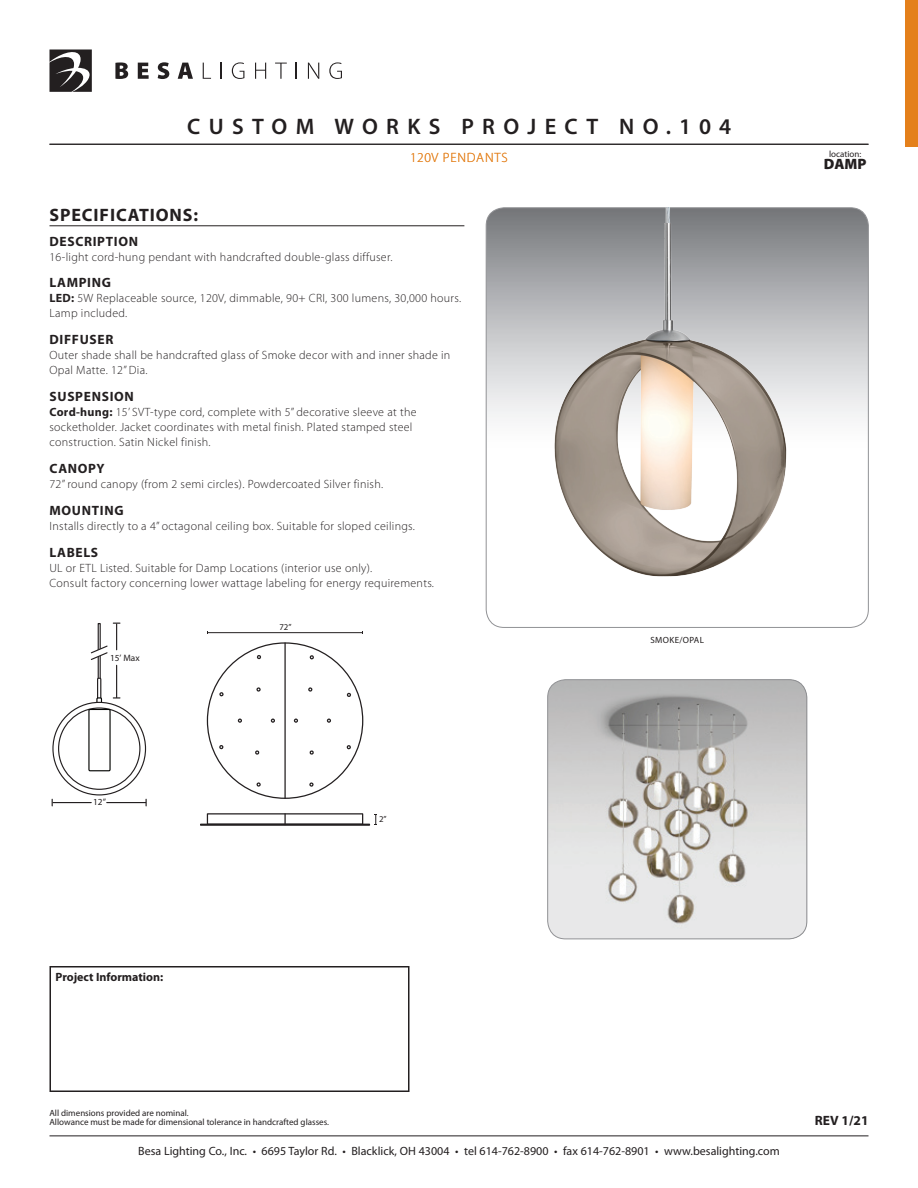
<style>
.page{position:relative;width:918px;height:1188px;background:#fff}
.page>*{position:absolute;margin:0;border:0;box-sizing:border-box;transform-origin:0 0}
.t1{font:600 22.5px "Myriad Pro";letter-spacing:.37em;color:#231f20}
.t2{font:700 18px "Myriad Pro";letter-spacing:.05em;color:#231f20}
.t3{font:900 15px "Myriad Pro";color:#231f20}
.t4{font:700 13.5px "Myriad Pro";letter-spacing:.05em;color:#231f20}
.t5{font:300 13.5px "Myriad Pro";letter-spacing:.06em;color:#e4801b}
.t6{font:300 12px/15px "Myriad Pro";letter-spacing:.025em;color:#231f20}
.t7{font:12px "Myriad Pro";color:#231f20}
.t8{font:700 12px "Myriad Pro";color:#231f20}
.t9{font:9.3px "Myriad Pro";color:#231f20}
.t10{font:9px/9px "Myriad Pro";color:#231f20}
.t11{font:9px "Myriad Pro";letter-spacing:.045em;color:#231f20}
.t12{font:8.85px "Myriad";color:#231f20}
.s1{font-weight:700}
</style>
<div class="page">
<hr style="left:50px;top:1136px;width:818px;height:1px;background:#231f20">
<svg style="left:115px;top:62px;width:13px;height:17px"></svg>
<svg style="left:138px;top:63px;width:11px;height:16px"></svg>
<svg style="left:158px;top:62px;width:11px;height:17px"></svg>
<svg style="left:178px;top:63px;width:15px;height:16px"></svg>
<svg style="left:203px;top:63px;width:8px;height:16px"></svg>
<svg style="left:221px;top:63px;width:1px;height:16px"></svg>
<svg style="left:232px;top:62px;width:12px;height:17px"></svg>
<svg style="left:255px;top:63px;width:11px;height:16px"></svg>
<svg style="left:275px;top:63px;width:12px;height:16px"></svg>
<svg style="left:296px;top:63px;width:1px;height:16px"></svg>
<svg style="left:308px;top:63px;width:11px;height:16px"></svg>
<svg style="left:329px;top:62px;width:13px;height:17px"></svg>
<svg style="left:50px;top:50px;width:42px;height:42px"></svg>
<hr style="left:50px;top:144px;width:818px;height:1px;background:#231f20">
<div style="left:905px;top:1px;width:13px;height:146px;background:#e4801b"></div>
<svg style="left:486px;top:208px;width:382px;height:419px"></svg>
<div style="left:50px;top:966px;width:360px;height:126px;border:2px solid #231f20"></div>
<hr style="left:50px;top:226px;width:414px;height:1px;background:#231f20">
<div style="left:98px;top:623px;width:3px;height:85px;border:1px solid #231f20"></div>
<hr style="left:116px;top:665px;width:1px;height:33px;background:#231f20">
<svg style="left:52px;top:677px;width:95px;height:129px"></svg>
<div style="left:89px;top:709px;width:21px;height:62px;background:#fff"></div>
<div style="left:88px;top:709px;width:23px;height:62px;border:1px solid #040503"></div>
<svg style="left:90px;top:623px;width:30px;height:38px"></svg>
<img style="left:519px;top:208px;width:307px;height:379px">
<hr style="left:208px;top:632px;width:155px;height:1px;background:#231f20">
<svg style="left:374px;top:814px;width:3px;height:11px"></svg>
<svg style="left:238px;top:719px;width:4px;height:4px"></svg>
<svg style="left:271px;top:719px;width:4px;height:4px"></svg>
<svg style="left:256px;top:687px;width:5px;height:5px"></svg>
<svg style="left:255px;top:750px;width:5px;height:5px"></svg>
<svg style="left:327px;top:719px;width:4px;height:4px"></svg>
<svg style="left:294px;top:719px;width:4px;height:4px"></svg>
<svg style="left:346px;top:745px;width:5px;height:5px"></svg>
<svg style="left:309px;top:782px;width:5px;height:5px"></svg>
<svg style="left:256px;top:782px;width:5px;height:5px"></svg>
<svg style="left:219px;top:745px;width:5px;height:4px"></svg>
<svg style="left:219px;top:692px;width:5px;height:5px"></svg>
<svg style="left:257px;top:655px;width:4px;height:4px"></svg>
<svg style="left:310px;top:655px;width:4px;height:5px"></svg>
<svg style="left:347px;top:693px;width:4px;height:4px"></svg>
<svg style="left:308px;top:687px;width:5px;height:5px"></svg>
<svg style="left:309px;top:750px;width:5px;height:5px"></svg>
<hr style="left:284px;top:643px;width:2px;height:155px;background:#231f20">
<div style="left:207px;top:813px;width:156px;height:12px;border:1px solid #231f20"></div>
<div style="left:200px;top:824px;width:170px;height:2px;border:1px solid #231f20"></div>
<svg style="left:284px;top:814px;width:2px;height:11px"></svg>
<img style="left:548px;top:680px;width:259px;height:259px">
<div style="left:547px;top:680px;width:260px;height:259px;border:1px solid #919295;border-radius:18px"></div>
<h1 class="t1" style="left:187px;top:112px;width:395px">CUSTOM WORKS PROJECT</h1>
<h1 class="t1" style="left:619px;top:112px;width:113px">NO.104</h1>
<p class="t5" style="left:410px;top:149px;width:99px">120V pendants</p>
<h2 class="t2" style="left:50px;top:203px;width:150px">SPECIFICATIONS:</h2>
<p class="t4" style="left:50px;top:233px;width:90px">DESCRIPTION</p>
<p class="t6" style="left:50px;top:250px;width:344px">16-light cord-hung pendant with handcrafted double-glass diffuser.</p>
<p class="t4" style="left:50px;top:273px;width:63px">LAMPING</p>
<p class="t6" style="left:49px;top:290px;width:413px"><span class="s1">LED:</span> 5W Replaceable source, 120V, dimmable, 90+ CRI, 300 lumens, 30,000 hours.<br>Lamp included.</p>
<p class="t4" style="left:50px;top:330px;width:65px">DIFFUSER</p>
<p class="t6" style="left:50px;top:347px;width:402px">Outer shade shall be handcrafted glass of Smoke decor with and inner shade in<br>Opal Matte. 12” Dia.</p>
<p class="t4" style="left:50px;top:387px;width:86px">SUSPENSION</p>
<p class="t6" style="left:50px;top:404px;width:369px"><span class="s1">Cord-hung:</span> 15’ SVT-type cord, complete with 5” decorative sleeve at the socketholder. Jacket coordinates with metal finish. Plated stamped steel construction. Satin N ickel finish.</p>
<p class="t4" style="left:50px;top:459px;width:57px">CANOPY</p>
<p class="t6" style="left:50px;top:476px;width:335px">72” round canopy (from 2 semi circles). Powdercoated Silver finish.</p>
<p class="t4" style="left:50px;top:501px;width:76px">MOUNTING</p>
<p class="t6" style="left:50px;top:518px;width:367px">Installs directly to a 4” octagonal ceiling box. Suitable for sloped ceilings.</p>
<p class="t4" style="left:50px;top:543px;width:50px">LABELS</p>
<p class="t6" style="left:50px;top:560px;width:386px">UL or ETL Listed. Suitable for Damp Locations (interior use only).<br>Consult factory concerning lower wattage labeling for energy requirements.</p>
<p class="t9" style="left:110px;top:652px;width:31px">15’ Max</p>
<p class="t9" style="left:93px;top:796px;width:14px">12”</p>
<p class="t8" style="left:56px;top:969px;width:109px">Project Information:</p>
<p class="t12" style="left:279px;top:623px;width:14px">72”</p>
<p class="t12" style="left:379px;top:815px;width:9px">2”</p>
<p class="t11" style="left:650px;top:635px;width:55px">Smoke/Opal</p>
<p class="t10" style="left:829px;top:149px;width:34px">location:</p>
<p class="t3" style="left:824px;top:154px;width:44px">DAMP</p>
<p class="t10" style="left:50px;top:1108px;width:281px">All dimensions provided are nominal.<br>Allowance must be made for dimensional tolerance in handcrafted glasses.</p>
<p class="t4" style="left:815px;top:1112px;width:55px">REV 1/21</p>
<p class="t7" style="left:138px;top:1144px;width:643px">Besa Lighting Co., Inc. • 6695 Taylor Rd. • Blacklick, OH 43004 • tel 614-762-8900 • fax 614-762-8901 • www.besalighting.com</p>
</div>
